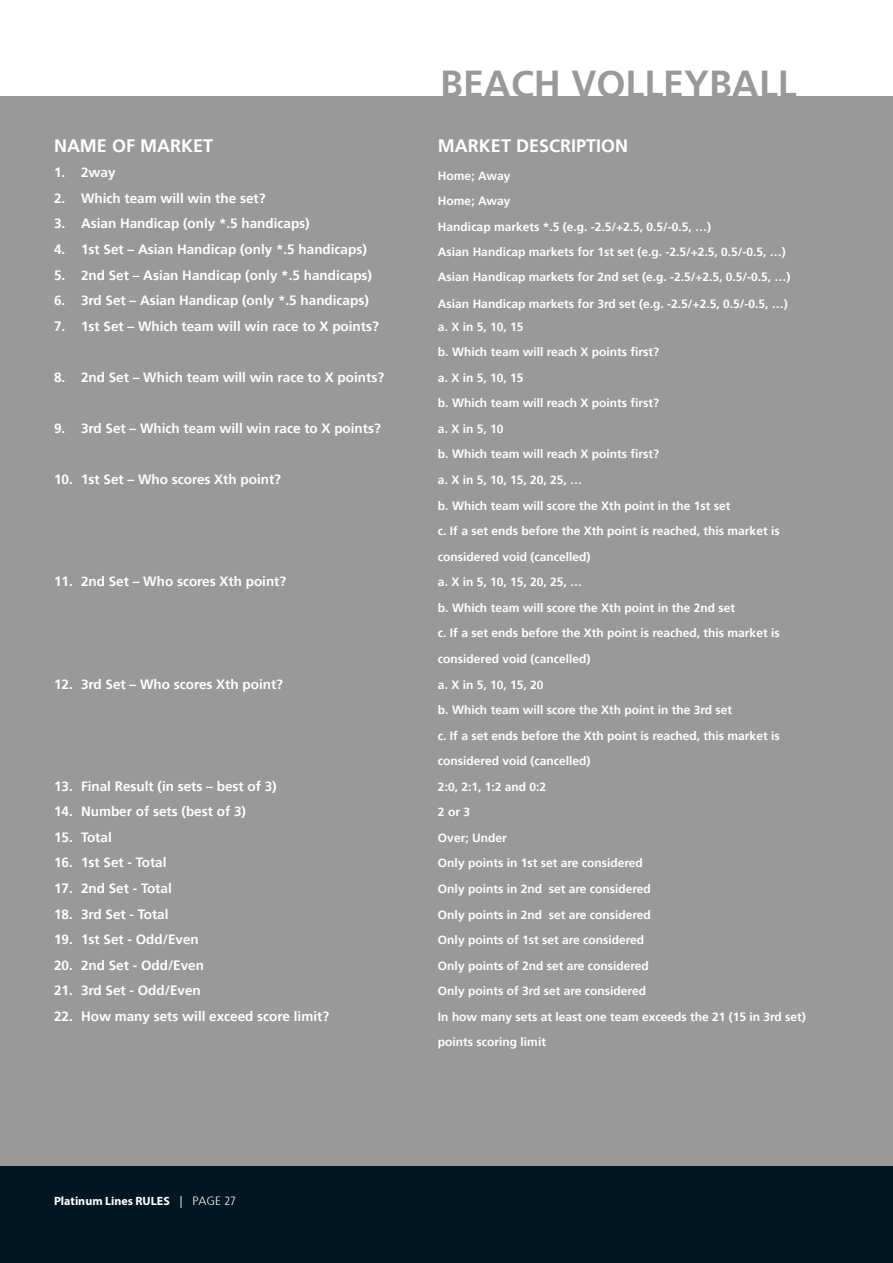
<style>
.page{position:relative;width:893px;height:1263px;background:#fff}
.page>*{position:absolute;margin:0;border:0;box-sizing:border-box;transform-origin:0 0}
.t1{font:700 37.5px "Frutiger 65";color:#999}
.t2{font:700 18px "Frutiger 65";color:#fff}
.t3{font:700 13.5px "Frutiger 65";color:#fff}
.t4{font:700 12px/25.5px "Frutiger 65";color:#fff}
.t5{font:700 12px "Myriad Pro";color:#fff}
.s1{font-family:"Frutiger 45";font-weight:300}
.s2{font-family:"Frutiger";font-weight:300;font-stretch:condensed}
</style>
<div class="page">
<div style="left:0;top:784px;width:893px;height:479px;background:#011622"></div>
<div style="left:0;top:97px;width:893px;height:1069px;background:#999"></div>
<h2 class="t2" style="left:54px;top:135px;width:161px">NAME OF MARKET</h2>
<p class="t3" style="left:54px;top:165px;width:63px">1. 2way</p>
<p class="t3" style="left:54px;top:190px;width:213px">2. Which team will win the set?</p>
<p class="t3" style="left:54px;top:216px;width:257px">3. Asian Handicap (only *.5 handicaps)</p>
<p class="t3" style="left:54px;top:241px;width:314px">4. 1st Set – Asian Handicap (only *.5 handicaps)</p>
<p class="t3" style="left:54px;top:267px;width:320px">5. 2nd Set – Asian Handicap (only *.5 handicaps)</p>
<p class="t3" style="left:54px;top:292px;width:316px">6. 3rd Set – Asian Handicap (only *.5 handicaps)</p>
<p class="t3" style="left:54px;top:318px;width:326px">7. 1st Set – Which team will win race to X points?</p>
<p class="t3" style="left:54px;top:369px;width:332px">8. 2nd Set – Which team will win race to X points?</p>
<p class="t3" style="left:54px;top:420px;width:328px">9. 3rd Set – Which team will win race to X points?</p>
<p class="t3" style="left:54px;top:471px;width:229px">10. 1st Set – Who scores Xth point?</p>
<p class="t3" style="left:54px;top:574px;width:234px">11. 2nd Set – Who scores Xth point?</p>
<p class="t3" style="left:54px;top:676px;width:231px">12. 3rd Set – Who scores Xth point?</p>
<p class="t3" style="left:54px;top:778px;width:224px">13. Final Result (in sets – best of 3)</p>
<p class="t3" style="left:54px;top:804px;width:194px">14. Number of sets (best of 3)</p>
<p class="t3" style="left:54px;top:829px;width:59px">15. Total</p>
<p class="t3" style="left:54px;top:855px;width:114px">16. 1st Set - Total</p>
<p class="t3" style="left:54px;top:880px;width:119px">17. 2nd Set - Total</p>
<p class="t3" style="left:54px;top:906px;width:116px">18. 3rd Set - Total</p>
<p class="t3" style="left:54px;top:931px;width:146px">19. 1st Set - Odd/Even</p>
<p class="t3" style="left:54px;top:957px;width:152px">20. 2nd Set - Odd/Even</p>
<p class="t3" style="left:54px;top:982px;width:148px">21. 3rd Set - Odd/Even</p>
<p class="t3" style="left:54px;top:1008px;width:277px">22. How many sets will exceed score limit?</p>
<h1 class="t1" style="left:440px;top:62px;width:358px">BEACH VOLLEYBALL</h1>
<h2 class="t2" style="left:438px;top:135px;width:192px">MARKET DESCRIPTION</h2>
<p class="t4" style="left:438px;top:163px;width:354px">Home; Away<br>Home; Away<br>Handicap markets *.5 (e.g. -2.5/+2.5, 0.5/-0.5, …)<br>Asian Handicap markets for 1st set (e.g. -2.5/+2.5, 0.5/-0.5, …)<br>Asian Handicap markets for 2nd set (e.g. -2.5/+2.5, 0.5/-0.5, …)<br>Asian Handicap markets for 3rd set (e.g. -2.5/+2.5, 0.5/-0.5, …)</p>
<p class="t4" style="left:438px;top:314px;width:369px">a. X in 5, 10, 15<br>b. Which team will reach X points first?<br>a. X in 5, 10, 15<br>b. Which team will reach X points first?<br>a. X in 5, 10<br>b. Which team will reach X points first?<br>a. X in 5, 10, 15, 20, 25, …<br>b. Which team will score the Xth point in the 1st set<br>c. If a set ends before the Xth point is reached, this market is considered void (cancelled)<br>a. X in 5, 10, 15, 20, 25, …<br>b. Which team will score the Xth point in the 2nd set<br>c. If a set ends before the Xth point is reached, this market is considered void (cancelled)<br>a. X in 5, 10, 15, 20<br>b. Which team will score the Xth point in the 3rd set<br>c. If a set ends before the Xth point is reached, this market is considered void (cancelled)<br>2:0, 2:1, 1:2 and 0:2<br>2 or 3<br>Over; Under<br>Only points in 1st set are considered<br>Only points in 2nd set are considered<br>Only points in 2nd set are considered<br>Only points of 1st set are considered<br>Only points of 2nd set are considered<br>Only points of 3rd set are considered<br>In how many sets at least one team exceeds the 21 (15 in 3rd set) points scoring limit</p>
<p class="t5" style="left:54px;top:1193px;width:184px">Platinum Lines RULES <span class="s1">| PAGE</span> <span class="s2">27</span></p>
</div>
